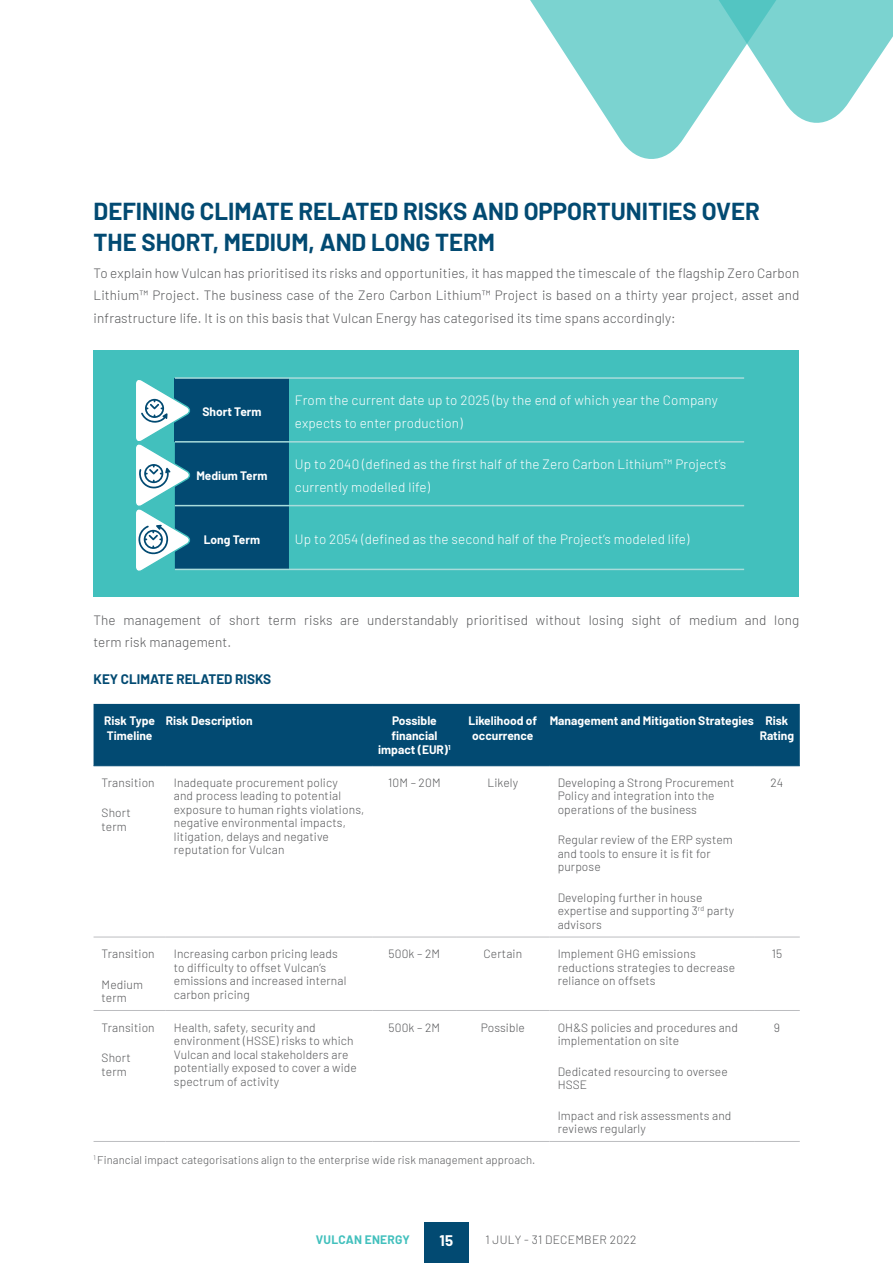
<style>
.page{position:relative;width:893px;height:1263px;background:#fff}
.page>*{position:absolute;margin:0;border:0;box-sizing:border-box;transform-origin:0 0}
.Heading_L3__Blue{font:700 24px/31.5px "Barlow";color:#024a72}
.t1{font:700 15px "Barlow";color:#fff}
.Body_Copy{font:300 13.5px/22.5px "Barlow";letter-spacing:.01em;color:#57585a;text-align:justify}
.Table_body{font:300 13.5px/22.5px "Barlow";letter-spacing:.01em;color:#fff}
.Table_heading{font:300 13.5px/22.5px "Barlow";letter-spacing:.01em;color:#fff}
.Figure_headings{font:700 13.5px "Barlow";color:#024a72}
.Table_body_2{font:300 12px/13.5px "Barlow";letter-spacing:.01em;color:#57585a}
.Table_heading-2{font:700 12px/14.4px "Barlow";color:#fff;text-align:center}
.t2{font:700 12px "Barlow";letter-spacing:.02em;color:#42c0bd}
.Notes{font:300 11.25px "Barlow";letter-spacing:.01em;color:#57585a}
.s1{font-weight:700;font-size:12px;color:#42c0bd}
</style>
<div class="page">
<div style="left:94px;top:350px;width:705px;height:247px;background:#42c0bd"></div>
<hr style="left:289px;top:377px;width:455px;height:2px;background:#a9dcdb">
<hr style="left:289px;top:505px;width:455px;height:1px;background:#a9dcdb">
<hr style="left:289px;top:441px;width:455px;height:2px;background:#a9dcdb">
<hr style="left:289px;top:569px;width:455px;height:1px;background:#a9dcdb">
<svg style="left:136px;top:377px;width:153px;height:194px;background:#347592"></svg>
<div style="left:94px;top:704px;width:706px;height:61px;background:#024a72"></div>
<hr style="left:94px;top:765px;width:72px;height:1px;background:#024a72">
<hr style="left:166px;top:765px;width:207px;height:1px;background:#024a72">
<hr style="left:373px;top:765px;width:83px;height:1px;background:#024a72">
<hr style="left:456px;top:765px;width:94px;height:1px;background:#024a72">
<hr style="left:550px;top:765px;width:204px;height:1px;background:#024a72">
<hr style="left:754px;top:765px;width:46px;height:1px;background:#024a72">
<hr style="left:94px;top:937px;width:72px;height:1px;background:#bcbdc0">
<hr style="left:94px;top:1010px;width:72px;height:1px;background:#bcbdc0">
<hr style="left:94px;top:1141px;width:72px;height:1px;background:#bcbdc0">
<hr style="left:166px;top:937px;width:207px;height:1px;background:#bcbdc0">
<hr style="left:166px;top:1010px;width:207px;height:1px;background:#bcbdc0">
<hr style="left:166px;top:1141px;width:207px;height:1px;background:#bcbdc0">
<hr style="left:373px;top:937px;width:83px;height:1px;background:#bcbdc0">
<hr style="left:373px;top:1010px;width:83px;height:1px;background:#bcbdc0">
<hr style="left:373px;top:1141px;width:83px;height:1px;background:#bcbdc0">
<hr style="left:456px;top:937px;width:94px;height:1px;background:#bcbdc0">
<hr style="left:456px;top:1010px;width:94px;height:1px;background:#bcbdc0">
<hr style="left:456px;top:1141px;width:94px;height:1px;background:#bcbdc0">
<hr style="left:550px;top:937px;width:204px;height:1px;background:#bcbdc0">
<hr style="left:550px;top:1010px;width:204px;height:1px;background:#bcbdc0">
<hr style="left:550px;top:1141px;width:204px;height:1px;background:#bcbdc0">
<hr style="left:754px;top:937px;width:46px;height:1px;background:#bcbdc0">
<hr style="left:754px;top:1010px;width:46px;height:1px;background:#bcbdc0">
<hr style="left:754px;top:1141px;width:46px;height:1px;background:#bcbdc0">
<svg style="left:530px;top:0;width:363px;height:159px;fill:#7bd3d0"></svg>
<div style="left:424px;top:1222px;width:45px;height:41px;background:#024a72"></div>
<p class="Heading_L3__Blue" style="left:94px;top:193px;width:668px">DEFINING CLIMATE RELATED RISKS AND OPPORTUNITIES OVER<br>THE SHORT, MEDIUM, AND LONG TERM</p>
<p class="Body_Copy" style="left:94px;top:261px;width:707px">To explain how Vulcan has prioritised its risks and opportunities, it has mapped the timescale of the flagship Zero Carbon Lithium™ Project. The business case of the Zero Carbon Lithium™ Project is based on a thirty year project, asset and infrastructure life. It is on this basis that Vulcan Energy has categorised its time spans accordingly:</p>
<p class="Table_heading-2" style="left:202px;top:403px;width:61px">Short Term</p>
<p class="Table_heading-2" style="left:196px;top:467px;width:73px">Medium Term</p>
<p class="Table_heading" style="left:295px;top:388px;width:424px">From the current date up to 2025 (by the end of which year the Company expects to enter production) <span class="s1">2021</span></p>
<p class="Table_body" style="left:295px;top:452px;width:433px">Up to 2040 (defined as the first half of the Zero Carbon Lithium™ Project’s currently modelled life)</p>
<p class="Table_heading-2" style="left:204px;top:531px;width:58px">Long Term</p>
<p class="Table_body" style="left:295px;top:527px;width:396px">Up to 2054 (defined as the second half of the Project’s modeled life)</p>
<p class="Body_Copy" style="left:94px;top:608px;width:707px">The management of short term risks are understandably prioritised without losing sight of medium and long term risk management.</p>
<p class="Figure_headings" style="left:94px;top:669px;width:179px">KEY CLIMATE RELATED RISKS</p>
<p class="Table_heading-2" style="left:104px;top:713px;width:52px;text-align:left">Risk Type<br>Timeline</p>
<p class="Table_heading-2" style="left:166px;top:713px;width:88px">Risk Description</p>
<p class="Table_heading-2" style="left:378px;top:713px;width:74px">Possible financial impact (EUR)<sup>1</sup></p>
<p class="Table_heading-2" style="left:469px;top:713px;width:70px">Likelihood of occurrence</p>
<p class="Table_heading-2" style="left:550px;top:713px;width:206px">Management and Mitigation Strategies</p>
<p class="Table_heading-2" style="left:760px;top:713px;width:36px">Risk<br>Rating</p>
<p class="Table_body_2" style="left:102px;top:775px;width:55px">Transition</p>
<p class="Table_body_2" style="left:102px;top:805px;width:31px">Short term</p>
<p class="Table_body_2" style="left:174px;top:775px;width:192px">Inadequate procurement policy<br>and process leading to potential exposure to human rights violations, negative environmental impacts, litigation, delays and negative reputation for Vulcan</p>
<p class="Table_body_2" style="left:388px;top:775px;width:54px">10M – 20M</p>
<p class="Table_body_2" style="left:487px;top:775px;width:32px">Likely</p>
<p class="Table_body_2" style="left:558px;top:775px;width:178px">Developing a Strong Procurement<br>Policy and integration into the operations of the business</p>
<p class="Table_body_2" style="left:770px;top:775px;width:14px">24</p>
<p class="Table_body_2" style="left:558px;top:832px;width:177px">Regular review of the ERP system and tools to ensure it is fit for purpose</p>
<p class="Table_body_2" style="left:558px;top:890px;width:178px">Developing further in house expertise and supporting 3<sup>rd</sup> party advisors</p>
<p class="Table_body_2" style="left:102px;top:946px;width:55px">Transition</p>
<p class="Table_body_2" style="left:102px;top:977px;width:43px">Medium term</p>
<p class="Table_body_2" style="left:102px;top:1020px;width:55px">Transition</p>
<p class="Table_body_2" style="left:102px;top:1050px;width:31px">Short term</p>
<p class="Table_body_2" style="left:174px;top:946px;width:174px">Increasing carbon pricing leads to difficulty to offset Vulcan’s emissions and increased internal carbon pricing</p>
<p class="Table_body_2" style="left:389px;top:946px;width:53px">500k – 2M</p>
<p class="Table_body_2" style="left:483px;top:946px;width:40px">Certain</p>
<p class="Table_body_2" style="left:558px;top:946px;width:179px">Implement GHG emissions reductions strategies to decrease reliance on offsets</p>
<p class="Table_body_2" style="left:772px;top:946px;width:12px">15</p>
<p class="Table_body_2" style="left:174px;top:1020px;width:184px">Health, safety, security and environment (HSSE) risks to which<br>Vulcan and local stakeholders are potentially exposed to cover a wide spectrum of activity</p>
<p class="Table_body_2" style="left:389px;top:1020px;width:53px">500k – 2M</p>
<p class="Table_body_2" style="left:481px;top:1020px;width:46px">Possible</p>
<p class="Table_body_2" style="left:558px;top:1020px;width:182px">OH&amp;S policies and procedures and implementation on site</p>
<p class="Table_body_2" style="left:558px;top:1064px;width:172px">Dedicated resourcing to oversee<br>HSSE</p>
<p class="Table_body_2" style="left:558px;top:1108px;width:175px">Impact and risk assessments and reviews regularly</p>
<p class="Table_body_2" style="left:774px;top:1020px;width:8px">9</p>
<p class="Notes" style="left:94px;top:1151px;width:443px"><sup>1</sup> Financial impact categorisations align to the enterprise wide risk management approach.</p>
<p class="t2" style="left:316px;top:1231px;width:95px">VULCAN ENERGY</p>
<p class="t1" style="left:440px;top:1229px;width:15px">15</p>
<p class="Table_body_2" style="left:485px;top:1232px;width:152px">1 JULY - 31 DECEMBER 2022</p>
</div>
